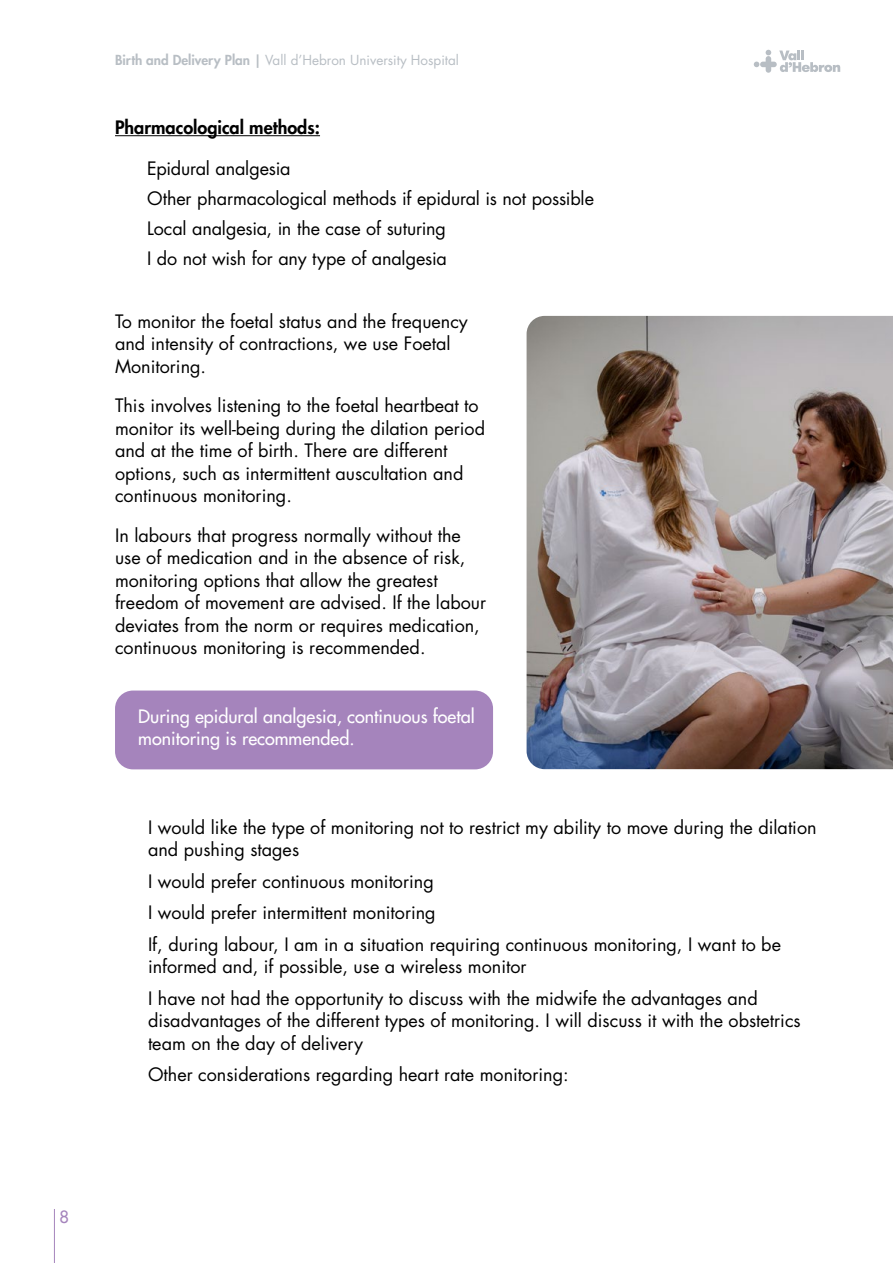
<style>
.page{position:relative;width:893px;height:1263px;background:#fff}
.page>*{position:absolute;margin:0;border:0;box-sizing:border-box;transform-origin:0 0}
.t1{font:18px/22.5px "Futura Std";color:#000}
.t2{font:500 18px/22.5px "Futura Std";color:#fff}
.t3{font:800 18px "Futura Std";color:#000}
.t4{font:500 16.5px "Futura Std";color:#a584bc}
.t5{font:13.5px "Futura Std";color:#b8bec4}
.s1{font-weight:800}
</style>
<div class="page">
<hr style="left:54px;top:1209px;width:1px;height:54px;background:#a584bc">
<hr style="left:115px;top:135px;width:205px;height:1px;background:#000">
<img style="left:527px;top:316px;width:366px;height:453px">
<svg style="left:754px;top:50px;width:86px;height:23px"></svg>
<div style="left:115px;top:690px;width:378px;height:79px;background:#a584bc;border-radius:18px"></div>
<p class="t5" style="left:115px;top:52px;width:345px"><span class="s1">Birth and Delivery Plan |</span> Vall d’Hebron University Hospital</p>
<p class="t3" style="left:115px;top:116px;width:207px">Pharmacological methods:</p>
<p class="t1" style="left:147px;top:157px;width:145px">Epidural analgesia</p>
<p class="t1" style="left:147px;top:187px;width:448px">Other pharmacological methods if epidural is not possible</p>
<p class="t1" style="left:147px;top:217px;width:300px">Local analgesia, in the case of suturing</p>
<p class="t1" style="left:147px;top:247px;width:301px">I do not wish for any type of analgesia</p>
<p class="t1" style="left:115px;top:310px;width:354px">To monitor the foetal status and the frequency and intensity of contractions, we use Foetal<br>Monitoring.</p>
<p class="t1" style="left:115px;top:394px;width:372px">This involves listening to the foetal heartbeat to monitor its well-being during the dilation period and at the time of birth. There are different options, such as intermittent auscultation and continuous monitoring.</p>
<p class="t1" style="left:115px;top:524px;width:373px">In labours that progress normally without the use of medication and in the absence of risk, monitoring options that allow the greatest freedom of movement are advised. If the labour deviates from the norm or requires medication, continuous monitoring is recommended.</p>
<p class="t2" style="left:138px;top:705px;width:338px">During epidural analgesia, continuous foetal monitoring is recommended.</p>
<p class="t1" style="left:148px;top:816px;width:670px">I would like the type of monitoring not to restrict my ability to move during the dilation and pushing stages</p>
<p class="t1" style="left:148px;top:870px;width:287px">I would prefer continuous monitoring</p>
<p class="t1" style="left:148px;top:901px;width:289px">I would prefer intermittent monitoring</p>
<p class="t1" style="left:148px;top:933px;width:634px">If, during labour, I am in a situation requiring continuous monitoring, I want to be informed and, if possible, use a wireless monitor</p>
<p class="t1" style="left:148px;top:987px;width:654px">I have not had the opportunity to discuss with the midwife the advantages and disadvantages of the different types of monitoring. I will discuss it with the obstetrics team on the day of delivery</p>
<p class="t1" style="left:148px;top:1063px;width:422px">Other considerations regarding heart rate monitoring:</p>
<p class="t4" style="left:60px;top:1207px;width:11px">8</p>
</div>
